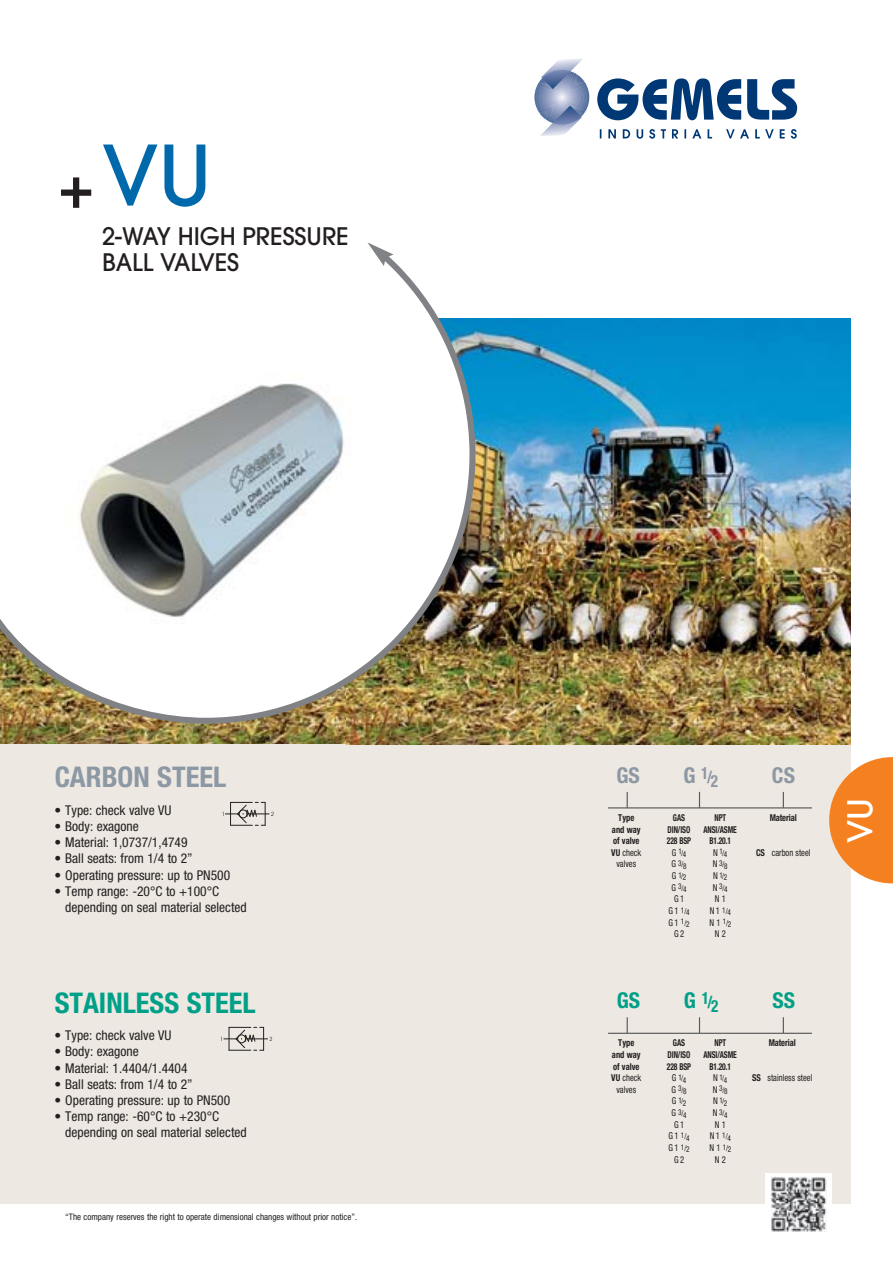
<style>
.page{position:relative;width:893px;height:1263px;background:#fff}
.page>*{position:absolute;margin:0;border:0;box-sizing:border-box;transform-origin:0 0}
.t1{font:500 82.5px "Avant Garde";color:#0069ab}
.t2{font:500 33.9px "Avant Garde";color:#fff}
.t3{font:700 condensed 28.5px "Helvetica Neue LT Std";color:#00a088}
.t4{font:700 condensed 28.5px "Helvetica Neue LT Std";color:#8d98a5}
.t5{font:500 24px/25.5px "Avant Garde";color:#231f20}
.t6{font:700 condensed 21.9px "Helvetica Neue LT Std";color:#8d98a5}
.t7{font:700 condensed 21.9px "Helvetica Neue LT Std";color:#00a088}
.t8{font:700 condensed 16.8px "Helvetica Neue LT Std";color:#8d98a5;scale:.9 1}
.t9{font:700 condensed 16.8px "Helvetica Neue LT Std";color:#00a088;scale:.9 1}
.t10{font:condensed 13.5px/16.2px "Helvetica Neue LT Std";color:#231f20}
.t11{font:700 condensed 9.45px/11.7px "Helvetica Neue LT Std";letter-spacing:-.015em;color:#231f20;text-align:center;scale:.9 1}
.t12{font:700 condensed 9.45px "Helvetica Neue LT Std";letter-spacing:-.015em;color:#231f20;scale:.8 1}
.t13{font:condensed 9.45px "Helvetica Neue LT Std";color:#231f20;scale:.9 1}
.t14{font:condensed 9px "Helvetica Neue LT Std";color:#231f20}
.t15{font:condensed 7.95px "Helvetica Neue LT Std";color:#231f20;scale:.9 1}
.s1{font-size:60px;color:#231f20}
.s2{font-size:21.9px}
.s3{font-weight:400}
.s4{font-size:9.45px}
.s5{font-weight:700}
</style>
<div class="page">
<img style="left:0;top:727px;width:347px;height:17px">
<div style="left:0;top:744px;width:850px;height:459px;background:#ede8e1"></div>
<img style="left:347px;top:319px;width:503px;height:425px">
<svg style="left:597px;top:78px;width:144px;height:42px"></svg>
<svg style="left:747px;top:79px;width:50px;height:41px"></svg>
<svg style="left:534px;top:59px;width:56px;height:77px"></svg>
<svg style="left:600px;top:129px;width:197px;height:10px"></svg>
<svg style="left:0;top:254px;width:478px;height:473px"></svg>
<svg style="left:367px;top:242px;width:26px;height:24px"></svg>
<hr style="left:608px;top:807px;width:204px;height:1px;background:#58595b">
<svg style="left:627px;top:792px;width:1px;height:16px"></svg>
<svg style="left:699px;top:792px;width:1px;height:15px"></svg>
<svg style="left:783px;top:792px;width:1px;height:15px"></svg>
<hr style="left:608px;top:1033px;width:204px;height:1px;background:#58595b">
<svg style="left:627px;top:1017px;width:1px;height:16px"></svg>
<svg style="left:699px;top:1017px;width:1px;height:16px"></svg>
<svg style="left:783px;top:1017px;width:1px;height:16px"></svg>
<svg style="left:222px;top:802px;width:52px;height:24px"></svg>
<svg style="left:221px;top:1027px;width:51px;height:24px"></svg>
<div style="left:765px;top:1174px;width:67px;height:60px;background:#fff"></div>
<img style="left:770px;top:1176px;width:57px;height:55px">
<svg style="left:829px;top:757px;width:64px;height:126px"></svg>
<h1 class="t1" style="left:58px;top:145px;width:155px"><span class="s1">+</span>VU</h1>
<h3 class="t5" style="left:102px;top:226px;width:248px">2-WAY HIGH PRESSURE<br>BALL VALVES</h3>
<h3 class="t4" style="left:55px;top:761px;width:173px">CARBON STEEL</h3>
<p class="t10" style="left:55px;top:803px;width:118px">• Type: check valve VU</p>
<p class="t10" style="left:55px;top:820px;width:86px">• Body: exagone</p>
<p class="t10" style="left:55px;top:836px;width:134px">• Material: 1,0737/1,4749</p>
<p class="t10" style="left:55px;top:852px;width:140px">• Ball seats: from 1/4 to 2”</p>
<p class="t10" style="left:55px;top:868px;width:177px">• Operating pressure: up to PN500</p>
<p class="t10" style="left:65px;top:884px;width:183px;text-indent:-11px">• Temp range: -20°C to +100°C depending on seal material selected</p>
<h3 class="t3" style="left:55px;top:986px;width:203px">STAINLESS STEEL</h3>
<p class="t10" style="left:55px;top:1029px;width:118px">• Type: check valve VU</p>
<p class="t10" style="left:55px;top:1045px;width:86px">• Body: exagone</p>
<p class="t10" style="left:55px;top:1061px;width:134px">• Material: 1.4404/1.4404</p>
<p class="t10" style="left:55px;top:1077px;width:140px">• Ball seats: from 1/4 to 2”</p>
<p class="t10" style="left:55px;top:1094px;width:177px">• Operating pressure: up to PN500</p>
<p class="t10" style="left:65px;top:1110px;width:183px;text-indent:-11px">• Temp range: -60°C to +230°C depending on seal material selected</p>
<p class="t14" style="left:65px;top:1213px;width:293px">“The company reserves the right to operate dimensional changes without prior notice”.</p>
<h3 class="t6" style="left:616px;top:762px;width:25px">GS</h3>
<p class="t8" style="left:683px;top:767px;width:40px"><span class="s2">G</span> 1/2</p>
<h3 class="t6" style="left:772px;top:762px;width:25px">CS</h3>
<p class="t11" style="left:611px;top:812px;width:35px">Type and way of valve<br>VU <span class="s3">check valves</span></p>
<p class="t12" style="left:673px;top:812px;width:17px">GAS</p>
<p class="t12" style="left:714px;top:812px;width:16px">NPT</p>
<p class="t12" style="left:668px;top:824px;width:30px">DIN/ISO</p>
<p class="t12" style="left:703px;top:824px;width:43px">ANSI/ASME</p>
<p class="t12" style="left:667px;top:835px;width:32px">228 BSP</p>
<p class="t12" style="left:709px;top:835px;width:29px">B1.20.1</p>
<p class="t15" style="left:672px;top:850px;width:18px"><span class="s4">G</span> 1/4</p>
<p class="t15" style="left:713px;top:850px;width:17px"><span class="s4">N</span> 1/4</p>
<p class="t15" style="left:671px;top:861px;width:19px"><span class="s4">G</span> 3/8</p>
<p class="t15" style="left:713px;top:861px;width:18px"><span class="s4">N</span> 3/8</p>
<p class="t15" style="left:672px;top:873px;width:18px"><span class="s4">G</span> 1/2</p>
<p class="t15" style="left:713px;top:873px;width:17px"><span class="s4">N</span> 1/2</p>
<p class="t15" style="left:671px;top:885px;width:19px"><span class="s4">G</span> 3/4</p>
<p class="t15" style="left:713px;top:885px;width:18px"><span class="s4">N</span> 3/4</p>
<p class="t13" style="left:674px;top:895px;width:13px">G1</p>
<p class="t13" style="left:715px;top:895px;width:14px">N 1</p>
<p class="t15" style="left:669px;top:908px;width:25px"><span class="s4">G 1</span> 1/4</p>
<p class="t15" style="left:710px;top:908px;width:25px"><span class="s4">N 1</span> 1/4</p>
<p class="t15" style="left:669px;top:920px;width:25px"><span class="s4">G 1</span> 1/2</p>
<p class="t15" style="left:709px;top:920px;width:26px"><span class="s4">N 1</span> 1/2</p>
<p class="t13" style="left:674px;top:930px;width:13px">G2</p>
<p class="t13" style="left:715px;top:930px;width:14px">N 2</p>
<p class="t11" style="left:770px;top:812px;width:32px">Material</p>
<p class="t13" style="left:756px;top:849px;width:62px"><span class="s5">CS</span> carbon steel</p>
<h3 class="t7" style="left:617px;top:988px;width:25px">GS</h3>
<p class="t9" style="left:684px;top:992px;width:40px"><span class="s2">G</span> 1/2</p>
<h3 class="t7" style="left:772px;top:988px;width:24px">SS</h3>
<p class="t11" style="left:611px;top:1037px;width:35px">Type and way of valve<br>VU <span class="s3">check valves</span></p>
<p class="t12" style="left:673px;top:1037px;width:17px">GAS</p>
<p class="t12" style="left:714px;top:1037px;width:16px">NPT</p>
<p class="t12" style="left:668px;top:1049px;width:30px">DIN/ISO</p>
<p class="t12" style="left:703px;top:1049px;width:43px">ANSI/ASME</p>
<p class="t12" style="left:667px;top:1061px;width:32px">228 BSP</p>
<p class="t12" style="left:709px;top:1061px;width:29px">B1.20.1</p>
<p class="t15" style="left:672px;top:1075px;width:18px"><span class="s4">G</span> 1/4</p>
<p class="t15" style="left:713px;top:1075px;width:17px"><span class="s4">N</span> 1/4</p>
<p class="t15" style="left:671px;top:1087px;width:19px"><span class="s4">G</span> 3/8</p>
<p class="t15" style="left:713px;top:1087px;width:18px"><span class="s4">N</span> 3/8</p>
<p class="t15" style="left:672px;top:1098px;width:18px"><span class="s4">G</span> 1/2</p>
<p class="t15" style="left:713px;top:1098px;width:17px"><span class="s4">N</span> 1/2</p>
<p class="t15" style="left:671px;top:1110px;width:19px"><span class="s4">G</span> 3/4</p>
<p class="t15" style="left:713px;top:1110px;width:18px"><span class="s4">N</span> 3/4</p>
<p class="t13" style="left:674px;top:1121px;width:13px">G1</p>
<p class="t13" style="left:715px;top:1121px;width:14px">N 1</p>
<p class="t15" style="left:669px;top:1133px;width:25px"><span class="s4">G 1</span> 1/4</p>
<p class="t15" style="left:710px;top:1133px;width:25px"><span class="s4">N 1</span> 1/4</p>
<p class="t15" style="left:669px;top:1145px;width:25px"><span class="s4">G 1</span> 1/2</p>
<p class="t15" style="left:709px;top:1145px;width:26px"><span class="s4">N 1</span> 1/2</p>
<p class="t13" style="left:674px;top:1156px;width:13px">G2</p>
<p class="t13" style="left:715px;top:1156px;width:14px">N 2</p>
<p class="t11" style="left:769px;top:1037px;width:32px">Material</p>
<p class="t13" style="left:752px;top:1074px;width:69px"><span class="s5">SS</span> stainless steel</p>
<h2 class="t2" style="left:847px;top:843px;width:47px;rotate:-90deg">VU</h2>
</div>
